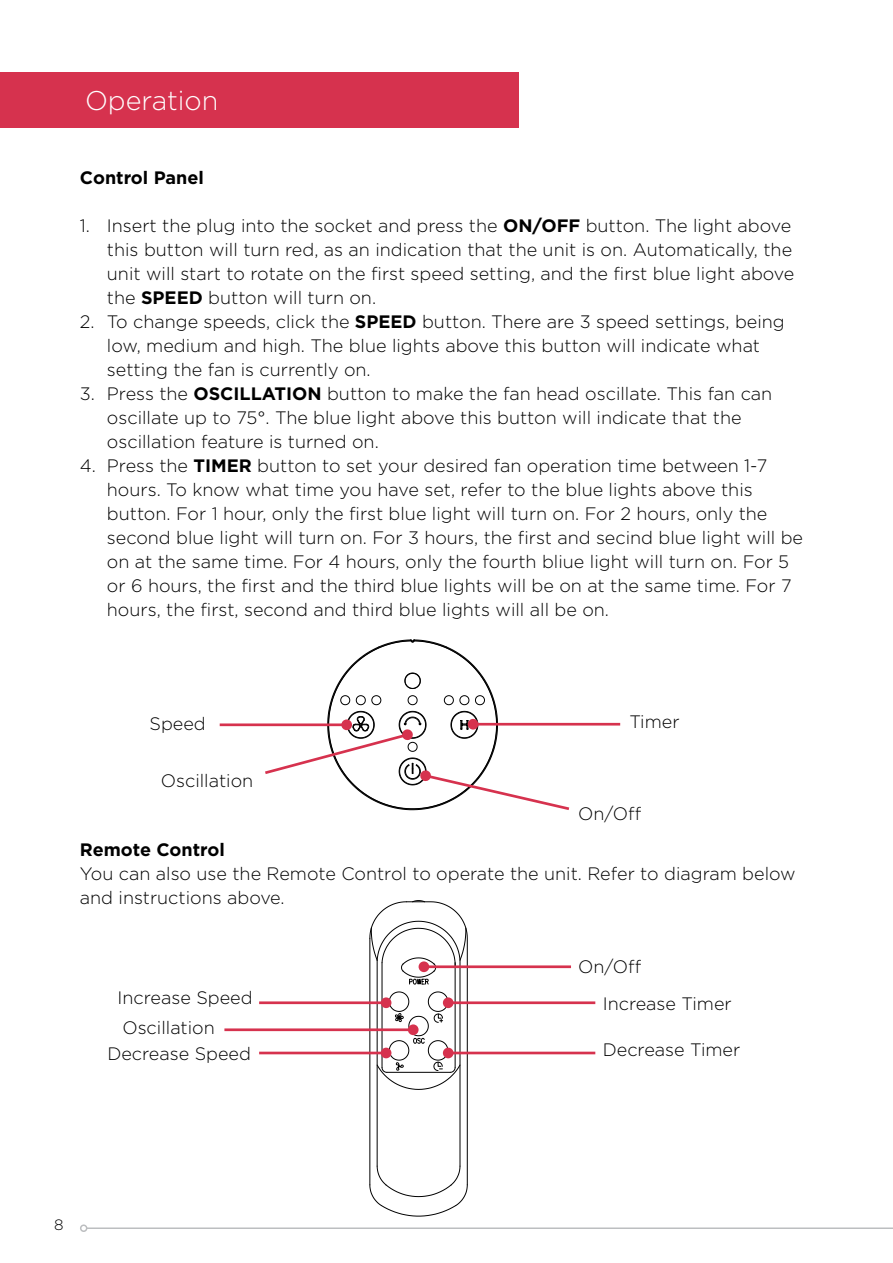
<style>
.page{position:relative;width:893px;height:1263px;background:#fff}
.page>*{position:absolute;margin:0;border:0;box-sizing:border-box;transform-origin:0 0}
.t1{font:300 27px "Gotham";color:#fff}
.t2{font:300 18px/24px "Gotham";color:#000}
.t3{font:700 18px "Gotham";color:#000}
.t4{font:300 15px "Gotham";color:#000}
.s1{font-weight:700}
</style>
<div class="page">
<div style="left:0;top:72px;width:519px;height:55px;background:#d6324e"></div>
<svg style="left:370px;top:900px;width:98px;height:316px"></svg>
<hr style="left:424px;top:965px;width:147px;height:3px;background:#d6324e">
<div style="left:419px;top:961px;width:10px;height:11px;background:#d6324e;border-radius:50%"></div>
<hr style="left:448px;top:1001px;width:147px;height:3px;background:#d6324e">
<div style="left:443px;top:997px;width:11px;height:11px;background:#d6324e;border-radius:50%"></div>
<hr style="left:448px;top:1052px;width:147px;height:2px;background:#d6324e">
<div style="left:443px;top:1048px;width:11px;height:10px;background:#d6324e;border-radius:50%"></div>
<hr style="left:259px;top:1001px;width:127px;height:3px;background:#d6324e">
<div style="left:381px;top:997px;width:10px;height:11px;background:#d6324e;border-radius:50%"></div>
<hr style="left:259px;top:1052px;width:127px;height:2px;background:#d6324e">
<div style="left:381px;top:1048px;width:10px;height:10px;background:#d6324e;border-radius:50%"></div>
<hr style="left:224px;top:1028px;width:189px;height:3px;background:#d6324e">
<div style="left:408px;top:1024px;width:11px;height:11px;background:#d6324e;border-radius:50%"></div>
<hr style="left:473px;top:723px;width:147px;height:2px;background:#d6324e">
<hr style="left:220px;top:723px;width:127px;height:3px;background:#d6324e">
<svg style="left:262px;top:640px;width:310px;height:171px"></svg>
<hr style="left:87px;top:1227px;width:806px;height:2px;background:#bcbec0">
<div style="left:80px;top:1224px;width:7px;height:8px;border:2px solid #bcbec0;border-radius:50%"></div>
<h1 class="t1" style="left:85px;top:85px;width:135px">Operation</h1>
<p class="t3" style="left:80px;top:167px;width:125px">Control Panel</p>
<p class="t2" style="left:107px;top:213px;width:689px;text-indent:-27px">1. Insert the plug into the socket and press the <span class="s1">ON/OFF</span> button. The light above this button will turn red, as an indication that the unit is on. Automatically, the unit will start to rotate on the first speed setting, and the first blue light above the <span class="s1">SPEED</span> button will turn on.</p>
<p class="t2" style="left:107px;top:309px;width:679px;text-indent:-27px">2. To change speeds, click the <span class="s1">SPEED</span> button. There are 3 speed settings, being low, medium and high. The blue lights above this button will indicate what setting the fan is currently on.</p>
<p class="t2" style="left:107px;top:381px;width:667px;text-indent:-27px">3. Press the <span class="s1">OSCILLATION</span> button to make the fan head oscillate. This fan can oscillate up to 75°. The blue light above this button will indicate that the oscillation feature is turned on.</p>
<p class="t2" style="left:107px;top:453px;width:698px;text-indent:-27px">4. Press the <span class="s1">TIMER</span> button to set your desired fan operation time between 1-7 hours. To know what time you have set, refer to the blue lights above this button. For 1 hour, only the first blue light will turn on. For 2 hours, only the second blue light will turn on. For 3 hours, the first and secind blue light will be on at the same time. For 4 hours, only the fourth bliue light will turn on. For 5 or 6 hours, the first and the third blue lights will be on at the same time. For 7 hours, the first, second and third blue lights will all be on.</p>
<p class="t2" style="left:150px;top:711px;width:58px">Speed</p>
<p class="t2" style="left:161px;top:769px;width:94px">Oscillation</p>
<p class="t2" style="left:629px;top:709px;width:52px">Timer</p>
<p class="t2" style="left:578px;top:801px;width:64px">On/Off</p>
<p class="t3" style="left:80px;top:839px;width:146px">Remote Control</p>
<p class="t2" style="left:80px;top:861px;width:717px">You can also use the Remote Control to operate the unit. Refer to diagram below and instructions above.</p>
<p class="t2" style="left:118px;top:986px;width:136px">Increase Speed</p>
<p class="t2" style="left:107px;top:1041px;width:145px">Decrease Speed</p>
<p class="t2" style="left:122px;top:1015px;width:94px">Oscillation</p>
<p class="t2" style="left:603px;top:947px;width:130px;line-height:37px;text-indent:-24px">On/Off<br>Increase Timer</p>
<p class="t2" style="left:603px;top:1037px;width:139px">Decrease Timer</p>
<p class="t4" style="left:54px;top:1217px;width:11px">8</p>
</div>
